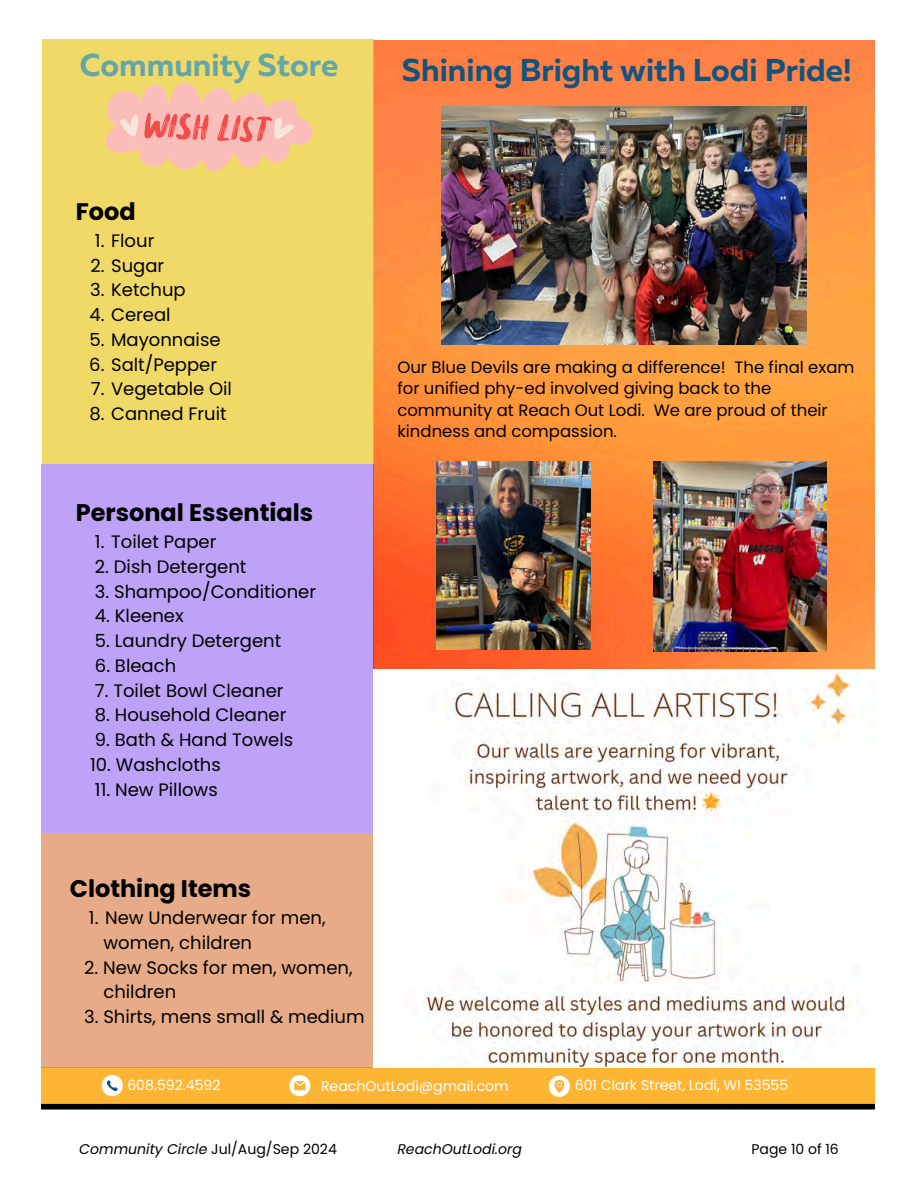
<style>
.page{position:relative;width:918px;height:1188px;background:#fff}
.page>*{position:absolute;margin:0;border:0;box-sizing:border-box;transform-origin:0 0}
.t1{font:700 31.5px "Muller";color:#13547e}
.t2{font:700 31.5px "Muller";color:#61a6ab}
.t3{font:700 24px "Poppins";color:#000}
.t4{font:18px/24.8px "Poppins";color:#000}
.t5{font:16.5px/21.3px "Poppins";color:#000}
.t6{font:14.1px "Poppins";color:#fff}
.t7{font:italic 14.1px "Poppins";color:#000}
.t8{font:13.95px "Poppins";color:#000}
.s1{font-style:normal}
</style>
<div class="page">
<img style="left:374px;top:41px;width:501px;height:1026px">
<div style="left:41px;top:1067px;width:834px;height:37px;background:#ffb534"></div>
<div style="left:41px;top:1104px;width:834px;height:6px;background:#000"></div>
<svg style="left:102px;top:1075px;width:21px;height:21px"></svg>
<svg style="left:289px;top:1075px;width:21px;height:21px"></svg>
<svg style="left:549px;top:1076px;width:21px;height:21px"></svg>
<div style="left:42px;top:39px;width:332px;height:425px;background:#f1d968"></div>
<div style="left:41px;top:464px;width:333px;height:369px;background:#bea2f7"></div>
<div style="left:41px;top:833px;width:332px;height:234px;background:#e7ab88"></div>
<svg style="left:106px;top:82px;width:207px;height:89px"></svg>
<img style="left:442px;top:106px;width:364px;height:238px">
<img style="left:436px;top:462px;width:154px;height:188px">
<img style="left:653px;top:462px;width:173px;height:190px">
<h2 class="t2" style="left:80px;top:52px;width:260px">Community Store</h2>
<p class="t1" style="left:402px;top:57px;width:451px">Shining Bright with Lodi Pride!</p>
<p class="t3" style="left:76px;top:195px;width:61px">Food</p>
<h3 class="t4" style="left:95px;top:228px;width:61px">1. Flour</h3>
<h2 class="t4" style="left:90px;top:253px;width:75px">2. Sugar</h2>
<p class="t4" style="left:90px;top:278px;width:97px">3. Ketchup</p>
<h3 class="t4" style="left:89px;top:303px;width:83px">4. Cereal</h3>
<p class="t4" style="left:89px;top:327px;width:133px">5. Mayonnaise</p>
<h1 class="t4" style="left:89px;top:352px;width:129px">6. Salt/Pepper</h1>
<p class="t4" style="left:91px;top:377px;width:143px">7. Vegetable Oil</p>
<h3 class="t4" style="left:89px;top:402px;width:139px">8. Canned Fruit</h3>
<p class="t3" style="left:76px;top:496px;width:239px">Personal Essentials</p>
<p class="t4" style="left:95px;top:529px;width:123px">1. Toilet Paper</p>
<p class="t4" style="left:95px;top:554px;width:153px">2. Dish Detergent</p>
<p class="t4" style="left:95px;top:579px;width:223px">3. Shampoo/Conditioner</p>
<p class="t4" style="left:95px;top:604px;width:90px">4. Kleenex</p>
<p class="t4" style="left:95px;top:628px;width:188px">5. Laundry Detergent</p>
<p class="t4" style="left:95px;top:653px;width:83px">6. Bleach</p>
<p class="t4" style="left:95px;top:678px;width:190px">7. Toilet Bowl Cleaner</p>
<p class="t4" style="left:95px;top:703px;width:193px">8. Household Cleaner</p>
<p class="t4" style="left:95px;top:727px;width:200px">9. Bath &amp; Hand Towels</p>
<p class="t4" style="left:90px;top:752px;width:132px">10. Washcloths</p>
<p class="t4" style="left:95px;top:777px;width:124px">11. New Pillows</p>
<p class="t3" style="left:70px;top:872px;width:183px">Clothing Items</p>
<p class="t4" style="left:89px;top:906px;width:238px">1. New Underwear for men,</p>
<p class="t4" style="left:103px;top:930px;width:150px">women, children</p>
<p class="t4" style="left:103px;top:955px;width:251px;text-indent:-19px">2. New Socks for men, women, children</p>
<p class="t4" style="left:84px;top:1005px;width:282px">3. Shirts, mens small &amp; medium</p>
<p class="t5" style="left:397px;top:357px;width:459px">Our Blue Devils are making a difference! The final exam for unified phy-ed involved giving back to the community at Reach Out Lodi. We are proud of their kindness and compassion.</p>
<p class="t6" style="left:127px;top:1075px;width:95px">608.592.4592</p>
<p class="t6" style="left:321px;top:1076px;width:189px">ReachOutLodi@gmail.com</p>
<p class="t6" style="left:575px;top:1075px;width:215px">601 Clark Street, Lodi, WI 53555</p>
<p class="t7" style="left:79px;top:1139px;width:259px">Community Circle <span class="s1">Jul/Aug/Sep 2024</span></p>
<p class="t8" style="left:752px;top:1140px;width:89px">Page 10 of 16</p>
<p class="t7" style="left:397px;top:1139px;width:126px">ReachOutLodi.org</p>
</div>
